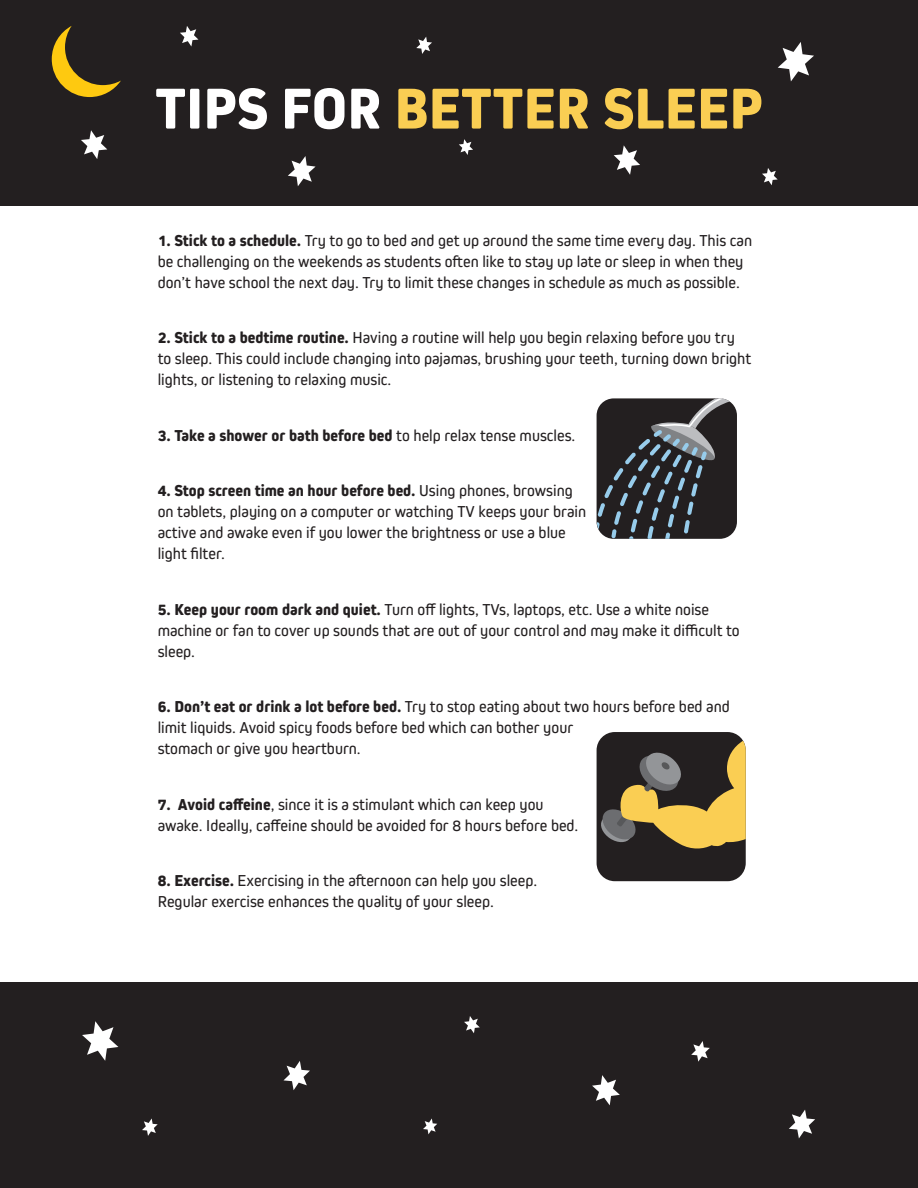
<style>
.page{position:relative;width:918px;height:1188px;background:#fff}
.page>*{position:absolute;margin:0;border:0;box-sizing:border-box;transform-origin:0 0}
.t1{font:800 60px "Kiro";color:#face53}
.t2{font:16.5px/21px "Kiro";color:#231f20}
.t3{font:800 16.5px "Kiro";color:#231f20}
.s1{color:#fff}
.s2{font-weight:800}
.s3{font-weight:400}
</style>
<div class="page">
<div style="left:0;top:0;width:918px;height:205px;background:#231f20"></div>
<svg style="left:52px;top:26px;width:69px;height:71px"></svg>
<svg style="left:180px;top:26px;width:18px;height:21px"></svg>
<svg style="left:614px;top:145px;width:26px;height:30px"></svg>
<svg style="left:778px;top:42px;width:36px;height:39px"></svg>
<svg style="left:81px;top:130px;width:26px;height:29px"></svg>
<svg style="left:288px;top:156px;width:28px;height:30px"></svg>
<svg style="left:459px;top:139px;width:14px;height:16px"></svg>
<svg style="left:416px;top:37px;width:16px;height:17px"></svg>
<svg style="left:762px;top:168px;width:16px;height:17px"></svg>
<div style="left:597px;top:398px;width:140px;height:141px;background:#231f20;border-radius:17px"></div>
<svg style="left:597px;top:398px;width:133px;height:141px"></svg>
<div style="left:597px;top:732px;width:149px;height:149px;background:#231f20;border-radius:18px"></div>
<svg style="left:601px;top:741px;width:145px;height:109px"></svg>
<div style="left:0;top:983px;width:918px;height:205px;background:#231f20"></div>
<svg style="left:691px;top:1041px;width:19px;height:21px"></svg>
<svg style="left:283px;top:1061px;width:27px;height:29px"></svg>
<svg style="left:82px;top:1021px;width:36px;height:40px"></svg>
<svg style="left:789px;top:1110px;width:26px;height:28px"></svg>
<svg style="left:592px;top:1075px;width:28px;height:30px"></svg>
<svg style="left:423px;top:1118px;width:14px;height:16px"></svg>
<svg style="left:464px;top:1016px;width:16px;height:17px"></svg>
<svg style="left:142px;top:1118px;width:16px;height:18px"></svg>
<h1 class="t1" style="left:155px;top:74px;width:609px"><span class="s1">TIPS FOR</span> BETTER SLEEP</h1>
<p class="t2" style="left:158px;top:229px;width:596px"><span class="s2">1. Stick to a schedule.</span> Try to go to bed and get up around the same time every day. This can be challenging on the weekends as students often like to stay up late or sleep in when they don’t have school the next day. Try to limit these changes in schedule as much as possible.</p>
<p class="t2" style="left:158px;top:327px;width:595px"><span class="s2">2. Stick to a bedtime routine.</span> Having a routine will help you begin relaxing before you try to sleep. This could include changing into pajamas, brushing your teeth, turning down bright lights, or listening to relaxing music.</p>
<p class="t3" style="left:158px;top:425px;width:419px">3. Take a shower or bath before bed <span class="s3">to help relax tense muscles.</span></p>
<p class="t2" style="left:158px;top:480px;width:430px"><span class="s2">4. Stop screen time an hour before bed.</span> Using phones, browsing on tablets, playing on a computer or watching TV keeps your brain active and awake even if you lower the brightness or use a blue light filter.</p>
<p class="t2" style="left:158px;top:598px;width:584px"><span class="s2">5. Keep your room dark and quiet.</span> Turn off lights, TVs, laptops, etc. Use a white noise machine or fan to cover up sounds that are out of your control and may make it difficult to sleep.</p>
<p class="t2" style="left:158px;top:696px;width:574px"><span class="s2">6. Don’t eat or drink a lot before bed.</span> Try to stop eating about two hours before bed and limit liquids. Avoid spicy foods before bed which can bother your<br>stomach or give you heartburn.</p>
<p class="t2" style="left:158px;top:793px;width:422px"><span class="s2">7. Avoid caffeine</span>, since it is a stimulant which can keep you awake. Ideally, caffeine should be avoided for 8 hours before bed.</p>
<p class="t2" style="left:158px;top:870px;width:381px"><span class="s2">8. Exercise.</span> Exercising in the afternoon can help you sleep.<br>Regular exercise enhances the quality of your sleep.</p>
</div>
